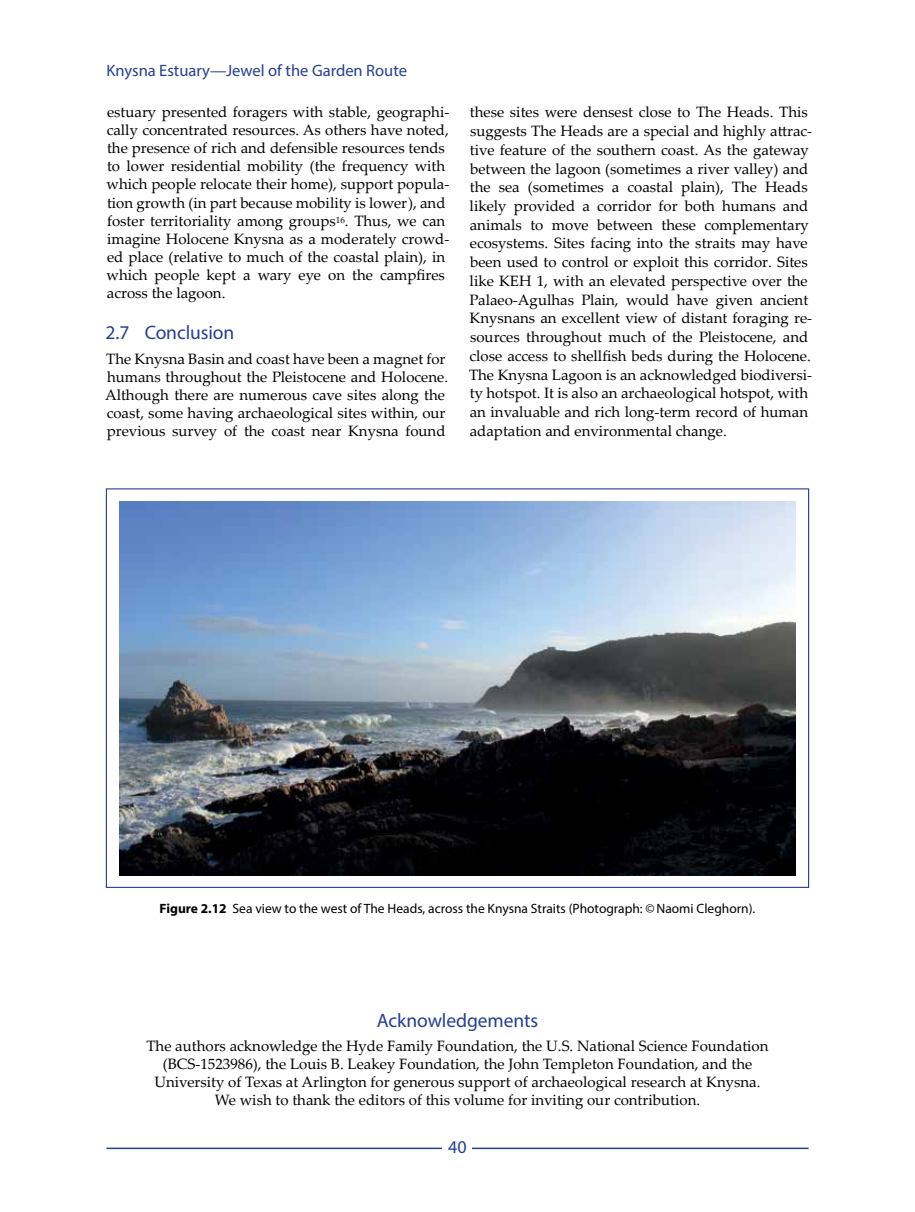
<style>
.page{position:relative;width:915px;height:1212px;background:#fff}
.page>*{position:absolute;margin:0;border:0;box-sizing:border-box;transform-origin:0 0}
.t1{font:19.5px "Myriad Pro";letter-spacing:-.005em;color:#25408f}
.t2{font:18px "Myriad Pro";color:#25408f}
.t3{font:16.5px "Myriad Pro";color:#25408f}
.t4{font:15px/18px "Palatino Linotype";color:#000}
.t5{font:13.5px "Myriad Pro";color:#000}
.s1{font-weight:700}
</style>
<div class="page">
<hr style="left:106px;top:1147px;width:702px;height:2px;background:#25408f">
<div style="left:442px;top:1140px;width:30px;height:14px;background:#fff"></div>
<img style="left:119px;top:501px;width:676px;height:374px">
<p class="t3" style="left:106px;top:60px;width:302px">Knysna Estuary—Jewel of the Garden Route</p>
<p class="t4" style="left:106px;top:103px;width:344px">estuary presented foragers with stable, geographi&shy;cally concentrated resources. As others have noted, the presence of rich and defensible resources tends to lower residential mobility (the frequency with which people relocate their home), support popula&shy;tion growth (in part because mobility is lower), and foster territoriality among groups<sup>16</sup>. Thus, we can imagine Holocene Knysna as a moderately crowd&shy;ed place (relative to much of the coastal plain), in which people kept a wary eye on the campfires across the lagoon.</p>
<h1 class="t1" style="left:105px;top:321px;width:130px">2.7 Conclusion</h1>
<p class="t4" style="left:105px;top:349px;width:344px">The Knysna Basin and coast have been a magnet for humans throughout the Pleistocene and Holocene.<br>Although there are numerous cave sites along the coast, some having archaeological sites within, our previous survey of the coast near Knysna found</p>
<p class="t4" style="left:469px;top:102px;width:344px;line-height:18.8px">these sites were densest close to The Heads. This suggests The Heads are a special and highly attrac&shy;tive feature of the southern coast. As the gateway between the lagoon (sometimes a river valley) and the sea (sometimes a coastal plain), The Heads likely provided a corridor for both humans and animals to move between these complementary ecosystems. Sites facing into the straits may have been used to control or exploit this corridor. Sites like KEH 1, with an elevated perspective over the Palaeo-Agulhas Plain, would have given ancient Knysnans an excellent view of distant foraging re&shy;sources throughout much of the Pleistocene, and close access to shellfish beds during the Holocene.<br>The Knysna Lagoon is an acknowledged biodiversi&shy;ty hotspot. It is also an archaeological hotspot, with an invaluable and rich long-term record of human adaptation and environmental change.</p>
<p class="t5" style="left:159px;top:900px;width:597px"><span class="s1">Figure 2.12</span> Sea view to the west of The Heads, across the Knysna Straits (Photograph: ©Naomi Cleghorn).</p>
<h1 class="t1" style="left:376px;top:1008px;width:163px">Acknowledgements</h1>
<p class="t4" style="left:146px;top:1036px;width:623px;text-align:center">The authors acknowledge the Hyde Family Foundation, the U.S. National Science Foundation (BCS-1523986), the Louis B. Leakey Foundation, the John Templeton Foundation, and the University of Texas at Arlington for generous support of archaeological research at Knysna.<br>We wish to thank the editors of this volume for inviting our contribution.</p>
<p class="t2" style="left:448px;top:1136px;width:20px">40</p>
</div>
